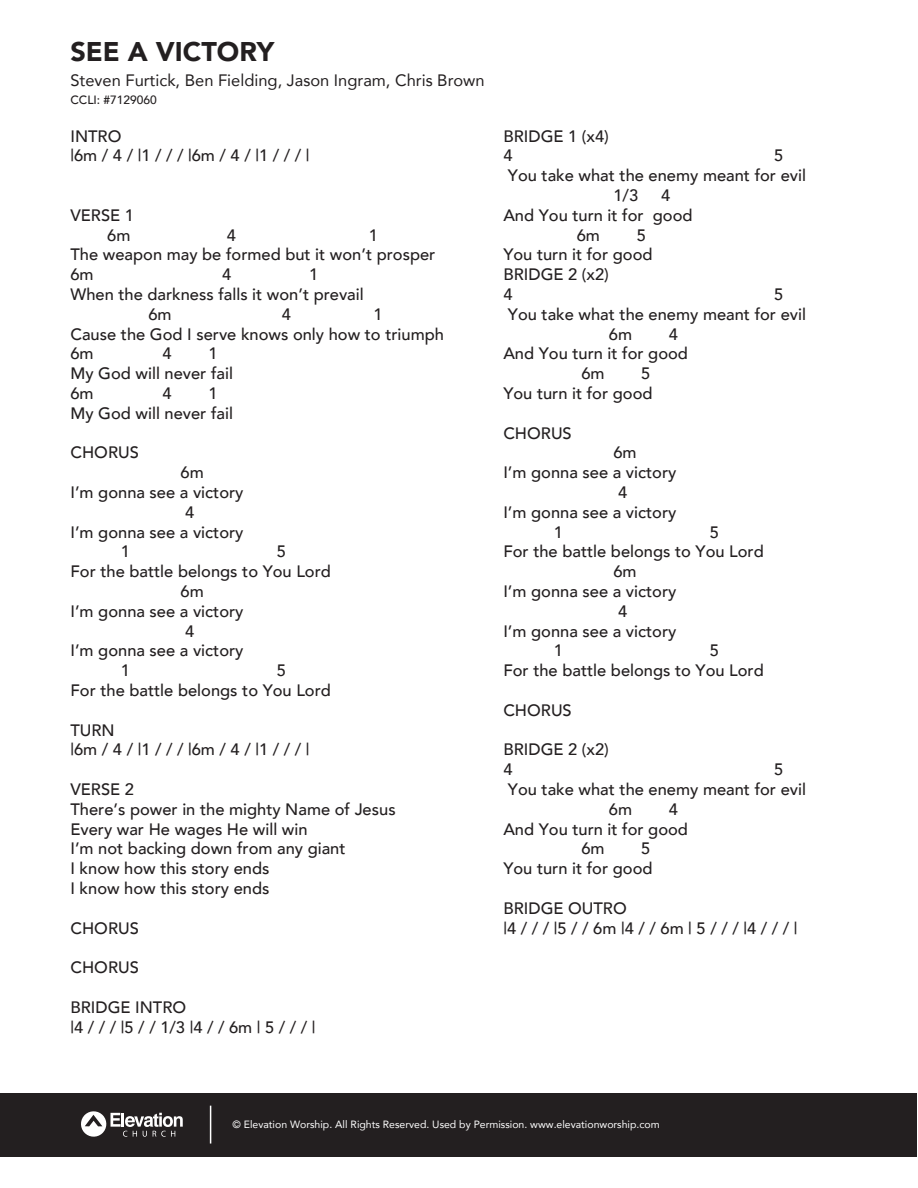
<style>
.page{position:relative;width:918px;height:1188px;background:#fff}
.page>*{position:absolute;margin:0;border:0;box-sizing:border-box;transform-origin:0 0}
.t1{font:900 27px "Avenir";color:#231f20}
.t2{font:500 16.5px/19.8px "Avenir";color:#231f20}
.t3{font:16.5px "Avenir";color:#231f20}
.t4{font:500 12px "Avenir";color:#231f20}
.t5{font:10.5px "Avenir";color:#fff}
</style>
<div class="page">
<div style="left:1px;top:1094px;width:916px;height:63px;background:#231f20"></div>
<svg style="left:81px;top:1111px;width:102px;height:26px"></svg>
<hr style="left:210px;top:1106px;width:1px;height:38px;background:#fff">
<h1 class="t1" style="left:70px;top:29px;width:205px">SEE A VICTORY</h1>
<p class="t3" style="left:70px;top:67px;width:416px">Steven Furtick, Ben Fielding, Jason Ingram, Chris Brown</p>
<p class="t4" style="left:70px;top:89px;width:88px">CCLI: #7129060</p>
<p class="t2" style="left:70px;top:125px;width:241px">INTRO<br>|6m / 4 / |1 / / / |6m / 4 / |1 / / / |</p>
<p class="t2" style="left:70px;top:204px;width:65px;text-align:right">VERSE 1<br>6m</p>
<p class="t2" style="left:70px;top:224px;width:366px;text-indent:298px">1<br>The weapon may be formed but it won’t prosper<br>6m</p>
<p class="t2" style="left:227px;top:224px;width:11px">4</p>
<p class="t2" style="left:222px;top:264px;width:11px">4</p>
<p class="t2" style="left:309px;top:264px;width:11px">1</p>
<p class="t2" style="left:70px;top:283px;width:295px">When the darkness falls it won’t prevail</p>
<p class="t2" style="left:148px;top:303px;width:25px">6m</p>
<p class="t2" style="left:282px;top:303px;width:11px">4</p>
<p class="t2" style="left:70px;top:303px;width:375px;text-indent:303px">1<br>Cause the God I serve knows only how to triumph<br>6m</p>
<p class="t2" style="left:70px;top:343px;width:164px;text-indent:138px">1<br>My God will never fail<br>6m</p>
<p class="t2" style="left:163px;top:343px;width:11px">4</p>
<p class="t2" style="left:70px;top:382px;width:164px;text-indent:138px">1<br>My God will never fail</p>
<p class="t2" style="left:70px;top:442px;width:70px">CHORUS</p>
<p class="t2" style="left:181px;top:462px;width:25px">6m</p>
<p class="t2" style="left:70px;top:481px;width:175px">I’m gonna see a victory</p>
<p class="t2" style="left:185px;top:501px;width:11px">4</p>
<p class="t2" style="left:70px;top:521px;width:175px">I’m gonna see a victory</p>
<p class="t2" style="left:121px;top:541px;width:11px">1</p>
<p class="t2" style="left:277px;top:541px;width:11px">5</p>
<p class="t2" style="left:70px;top:561px;width:262px">For the battle belongs to You Lord</p>
<p class="t2" style="left:181px;top:580px;width:25px">6m</p>
<p class="t2" style="left:70px;top:600px;width:175px">I’m gonna see a victory</p>
<p class="t2" style="left:185px;top:620px;width:11px">4</p>
<p class="t2" style="left:70px;top:640px;width:175px">I’m gonna see a victory</p>
<p class="t2" style="left:121px;top:660px;width:11px">1</p>
<p class="t2" style="left:163px;top:382px;width:11px">4</p>
<p class="t2" style="left:70px;top:660px;width:262px;text-indent:206px">5<br>For the battle belongs to You Lord</p>
<p class="t2" style="left:70px;top:719px;width:241px">TURN<br>|6m / 4 / |1 / / / |6m / 4 / |1 / / / |</p>
<p class="t2" style="left:70px;top:778px;width:327px">VERSE 2<br>There’s power in the mighty Name of Jesus<br>Every war He wages He will win<br>I’m not backing down from any giant<br>I know how this story ends<br>I know how this story ends</p>
<p class="t2" style="left:70px;top:917px;width:70px">CHORUS</p>
<p class="t2" style="left:70px;top:957px;width:70px">CHORUS</p>
<p class="t2" style="left:70px;top:996px;width:247px">BRIDGE INTRO<br>|4 / / / |5 / / 1/3 |4 / / 6m | 5 / / / |</p>
<p class="t2" style="left:503px;top:125px;width:107px">BRIDGE 1 (x4)<br>4</p>
<p class="t2" style="left:774px;top:145px;width:11px">5</p>
<p class="t2" style="left:508px;top:165px;width:300px">You take what the enemy meant for evil</p>
<p class="t2" style="left:613px;top:184px;width:26px">1/3</p>
<p class="t2" style="left:661px;top:184px;width:11px">4</p>
<p class="t2" style="left:503px;top:204px;width:191px">And You turn it for good</p>
<p class="t2" style="left:577px;top:224px;width:25px">6m</p>
<p class="t2" style="left:503px;top:224px;width:151px;text-indent:133px">5<br>You turn it for good<br>BRIDGE 2 (x2)<br>4</p>
<p class="t2" style="left:774px;top:283px;width:11px">5</p>
<p class="t2" style="left:508px;top:303px;width:300px">You take what the enemy meant for evil</p>
<p class="t2" style="left:609px;top:323px;width:25px">6m</p>
<p class="t2" style="left:669px;top:323px;width:11px">4</p>
<p class="t2" style="left:503px;top:343px;width:186px">And You turn it for good</p>
<p class="t2" style="left:581px;top:363px;width:25px">6m</p>
<p class="t2" style="left:503px;top:363px;width:151px;text-align:right">5<br>You turn it for good</p>
<p class="t2" style="left:503px;top:422px;width:70px">CHORUS</p>
<p class="t2" style="left:613px;top:442px;width:25px">6m</p>
<p class="t2" style="left:503px;top:462px;width:175px">I’m gonna see a victory</p>
<p class="t2" style="left:618px;top:481px;width:11px">4</p>
<p class="t2" style="left:503px;top:501px;width:175px">I’m gonna see a victory</p>
<p class="t2" style="left:554px;top:521px;width:11px">1</p>
<p class="t2" style="left:710px;top:521px;width:11px">5</p>
<p class="t2" style="left:503px;top:541px;width:262px">For the battle belongs to You Lord</p>
<p class="t2" style="left:613px;top:561px;width:25px">6m</p>
<p class="t2" style="left:503px;top:580px;width:175px">I’m gonna see a victory</p>
<p class="t2" style="left:618px;top:600px;width:11px">4</p>
<p class="t2" style="left:503px;top:620px;width:175px">I’m gonna see a victory</p>
<p class="t2" style="left:554px;top:640px;width:11px">1</p>
<p class="t2" style="left:503px;top:640px;width:262px;text-indent:206px">5<br>For the battle belongs to You Lord</p>
<p class="t2" style="left:503px;top:699px;width:70px">CHORUS</p>
<p class="t2" style="left:503px;top:739px;width:107px">BRIDGE 2 (x2)<br>4</p>
<p class="t2" style="left:774px;top:759px;width:11px">5</p>
<p class="t2" style="left:508px;top:778px;width:300px">You take what the enemy meant for evil</p>
<p class="t2" style="left:609px;top:798px;width:25px">6m</p>
<p class="t2" style="left:669px;top:798px;width:11px">4</p>
<p class="t2" style="left:503px;top:818px;width:186px">And You turn it for good</p>
<p class="t2" style="left:581px;top:838px;width:25px">6m</p>
<p class="t2" style="left:503px;top:838px;width:151px;text-align:right">5<br>You turn it for good</p>
<p class="t2" style="left:503px;top:897px;width:296px">BRIDGE OUTRO<br>|4 / / / |5 / / 6m |4 / / 6m | 5 / / / |4 / / / |</p>
<p class="t5" style="left:232px;top:1116px;width:429px">© Elevation Worship. All Rights Reserved. Used by Permission. www.elevationworship.com</p>
</div>
